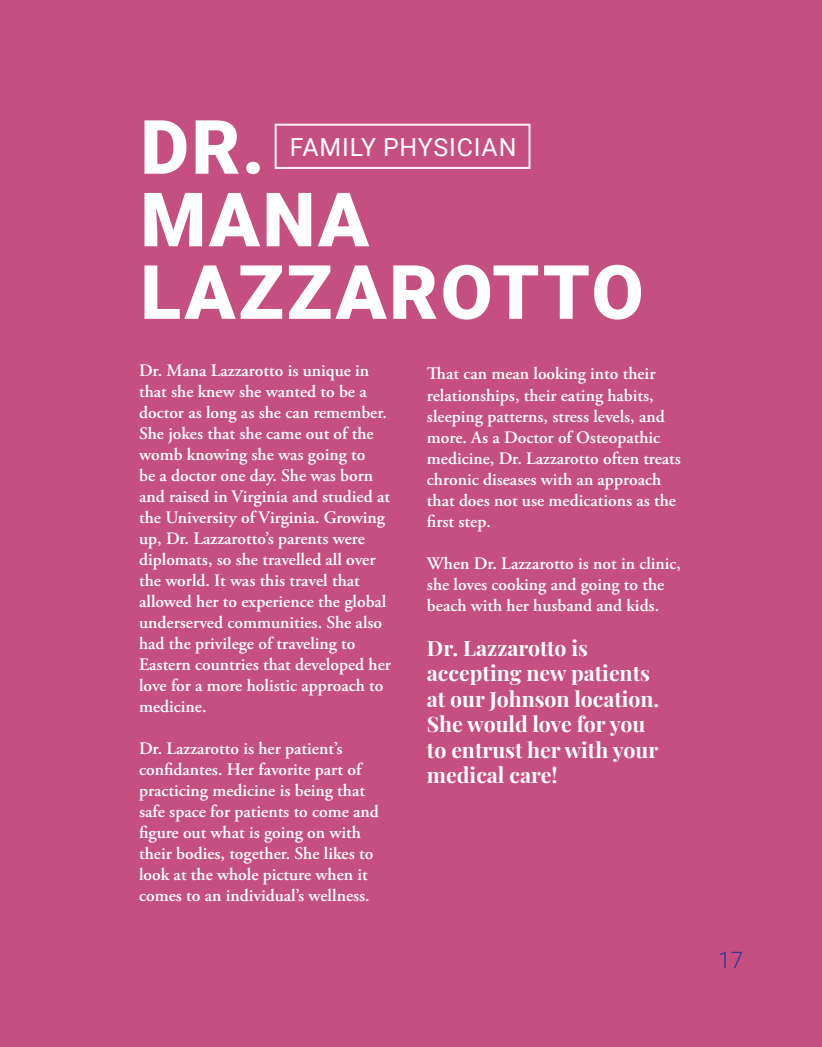
<style>
.page{position:relative;width:822px;height:1047px;background:#fff}
.page>*{position:absolute;margin:0;border:0;box-sizing:border-box;transform-origin:0 0}
.t1{font:900 75px/72.5px "Roboto";letter-spacing:.035em;color:#fff}
.t2{font:24.88px "Roboto";letter-spacing:.035em;color:#fff}
.t3{font:300 22.5px "Roboto";color:#283891}
.t4{font:700 21.25px/25.5px "Playfair Display";color:#fff}
.t5{font:600 17.5px/21px "Adobe Garamond Pro";color:#fff}
</style>
<div class="page">
<div style="left:0;top:0;width:821px;height:1046px;background:#c54f81"></div>
<div style="left:274px;top:124px;width:256px;height:45px;border:2px solid #fff"></div>
<p class="t1" style="left:140px;top:108px;width:126px">DR.</p>
<p class="t1" style="left:140px;top:180px;width:504px">MANA<br>LAZZAROTTO</p>
<p class="t2" style="left:290px;top:130px;width:228px">FAMILY PHYSICIAN</p>
<p class="t5" style="left:139px;top:360px;width:252px">Dr. Mana Lazzarotto is unique in that she knew she wanted to be a doctor as long as she can remember.<br>She jokes that she came out of the womb knowing she was going to<br>be a doctor one day. She was born and raised in Virginia and studied at the University of Virginia. Growing up, Dr. Lazzarotto’s parents were diplomats, so she travelled all over</p>
<p class="t5" style="left:139px;top:570px;width:253px">the world. It was this travel that allowed her to experience the global underserved communities. She also had the privilege of traveling to<br>Eastern countries that developed her love for a more holistic approach to medicine.</p>
<p class="t5" style="left:139px;top:738px;width:241px">Dr. Lazzarotto is her patient’s confidantes. Her favorite part of practicing medicine is being that safe space for patients to come and figure out what is going on with their bodies, together. She likes to look at the whole picture when it comes to an individual’s wellness.</p>
<p class="t5" style="left:427px;top:363px;width:255px">That can mean looking into their relationships, their eating habits, sleeping patterns, stress levels, and more. As a Doctor of Osteopathic medicine, Dr. Lazzarotto often treats chronic diseases with an approach that does not use medications as the first step.</p>
<p class="t5" style="left:427px;top:552px;width:255px">When Dr. Lazzarotto is not in clinic, she loves cooking and going to the beach with her husband and kids.</p>
<p class="t4" style="left:427px;top:633px;width:234px">Dr. Lazzarotto is accepting new patients at our Johnson location.<br>She would love for you to entrust her with your medical care!</p>
<p class="t3" style="left:718px;top:944px;width:26px">17</p>
</div>
